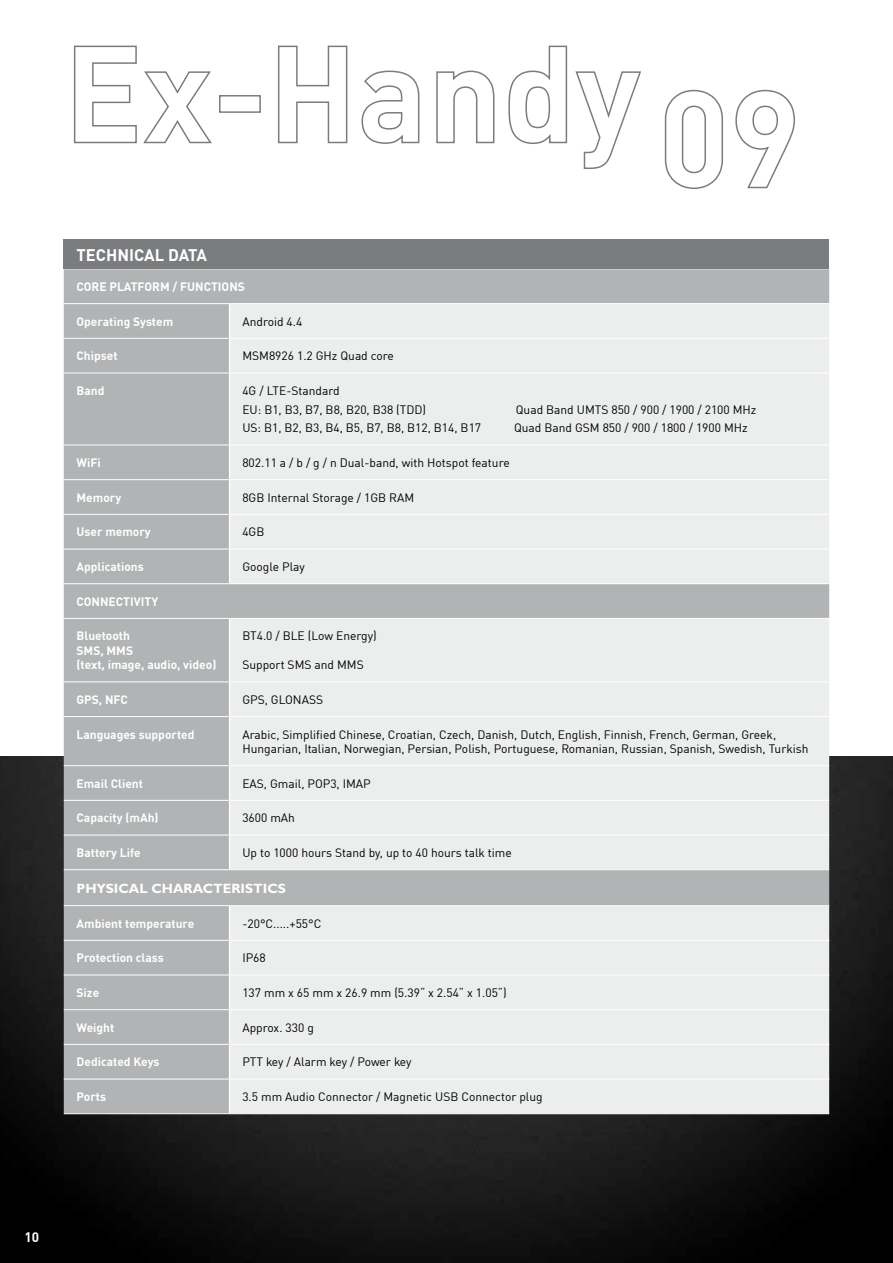
<style>
.page{position:relative;width:893px;height:1263px;background:#fff}
.page>*{position:absolute;margin:0;border:0;box-sizing:border-box;transform-origin:0 0}
.t1{font:700 16.5px "DIN Offc";color:#fff}
.t2{font:700 13.5px "Gill Alt One";color:#fff}
.t3{font:700 13.5px "DIN Offc";color:#fff}
.t4{font:12px/18.6px "DIN Offc";color:#000}
.t5{font:700 12px/14.4px "DIN Offc";color:#fff}
</style>
<div class="page">
<img style="left:0;top:756px;width:893px;height:507px">
<svg style="left:73px;top:45px;width:139px;height:99px"></svg>
<div style="left:219px;top:95px;width:42px;height:18px;border:2px solid #7b7c7e"></div>
<svg style="left:278px;top:45px;width:70px;height:99px"></svg>
<svg style="left:361px;top:70px;width:59px;height:74px"></svg>
<svg style="left:436px;top:70px;width:59px;height:74px"></svg>
<svg style="left:508px;top:45px;width:60px;height:99px"></svg>
<svg style="left:575px;top:71px;width:66px;height:98px"></svg>
<svg style="left:664px;top:89px;width:59px;height:100px"></svg>
<svg style="left:735px;top:89px;width:60px;height:100px"></svg>
<div style="left:64px;top:240px;width:765px;height:29px;background:#7b7c7e"></div>
<div style="left:64px;top:269px;width:765px;height:844px;background:#b1b3b4"></div>
<svg style="left:230px;top:304px;width:599px;height:809px;background:#e7e8e8"></svg>
<hr style="left:230px;top:303px;width:599px;height:1px;background:#fff">
<hr style="left:230px;top:338px;width:599px;height:1px;background:#fff">
<hr style="left:230px;top:373px;width:599px;height:1px;background:#fff">
<hr style="left:64px;top:303px;width:166px;height:1px;background:#fff">
<hr style="left:64px;top:338px;width:165px;height:1px;background:#fff">
<hr style="left:64px;top:373px;width:165px;height:1px;background:#fff">
<hr style="left:64px;top:445px;width:165px;height:1px;background:#fff">
<hr style="left:230px;top:445px;width:599px;height:1px;background:#fff">
<hr style="left:64px;top:479px;width:165px;height:1px;background:#fff">
<hr style="left:230px;top:479px;width:599px;height:1px;background:#fff">
<hr style="left:64px;top:514px;width:165px;height:1px;background:#fff">
<hr style="left:230px;top:514px;width:599px;height:1px;background:#fff">
<hr style="left:64px;top:549px;width:165px;height:1px;background:#fff">
<hr style="left:230px;top:549px;width:599px;height:1px;background:#fff">
<hr style="left:64px;top:583px;width:166px;height:1px;background:#fff">
<hr style="left:230px;top:583px;width:599px;height:1px;background:#fff">
<hr style="left:64px;top:618px;width:166px;height:1px;background:#fff">
<hr style="left:230px;top:618px;width:599px;height:1px;background:#fff">
<hr style="left:64px;top:681px;width:165px;height:1px;background:#fff">
<hr style="left:230px;top:681px;width:599px;height:1px;background:#fff">
<hr style="left:64px;top:716px;width:165px;height:1px;background:#fff">
<hr style="left:230px;top:716px;width:599px;height:1px;background:#fff">
<hr style="left:64px;top:765px;width:165px;height:1px;background:#fff">
<hr style="left:230px;top:765px;width:599px;height:1px;background:#fff">
<hr style="left:64px;top:800px;width:165px;height:1px;background:#fff">
<hr style="left:230px;top:800px;width:599px;height:1px;background:#fff">
<hr style="left:64px;top:835px;width:165px;height:1px;background:#fff">
<hr style="left:230px;top:835px;width:599px;height:1px;background:#fff">
<hr style="left:64px;top:869px;width:166px;height:1px;background:#fff">
<hr style="left:230px;top:869px;width:599px;height:1px;background:#fff">
<hr style="left:64px;top:905px;width:166px;height:1px;background:#fff">
<hr style="left:230px;top:905px;width:599px;height:1px;background:#fff">
<hr style="left:64px;top:940px;width:165px;height:1px;background:#fff">
<hr style="left:230px;top:940px;width:599px;height:1px;background:#fff">
<hr style="left:64px;top:975px;width:165px;height:1px;background:#fff">
<hr style="left:230px;top:975px;width:599px;height:1px;background:#fff">
<hr style="left:64px;top:1009px;width:165px;height:1px;background:#fff">
<hr style="left:230px;top:1009px;width:599px;height:1px;background:#fff">
<hr style="left:64px;top:1044px;width:165px;height:1px;background:#fff">
<hr style="left:230px;top:1044px;width:599px;height:1px;background:#fff">
<hr style="left:64px;top:1079px;width:165px;height:1px;background:#fff">
<hr style="left:230px;top:1079px;width:599px;height:1px;background:#fff">
<hr style="left:64px;top:1113px;width:166px;height:1px;background:#fff">
<hr style="left:230px;top:1113px;width:599px;height:1px;background:#fff">
<hr style="left:229px;top:304px;width:1px;height:34px;background:#fff">
<hr style="left:229px;top:338px;width:1px;height:35px;background:#fff">
<hr style="left:229px;top:373px;width:1px;height:72px;background:#fff">
<hr style="left:229px;top:445px;width:1px;height:35px;background:#fff">
<hr style="left:229px;top:480px;width:1px;height:34px;background:#fff">
<hr style="left:229px;top:514px;width:1px;height:35px;background:#fff">
<hr style="left:229px;top:549px;width:1px;height:34px;background:#fff">
<hr style="left:229px;top:619px;width:1px;height:63px;background:#fff">
<hr style="left:229px;top:682px;width:1px;height:34px;background:#fff">
<hr style="left:229px;top:716px;width:1px;height:50px;background:#fff">
<hr style="left:229px;top:766px;width:1px;height:34px;background:#fff">
<hr style="left:229px;top:800px;width:1px;height:35px;background:#fff">
<hr style="left:229px;top:835px;width:1px;height:34px;background:#fff">
<hr style="left:229px;top:906px;width:1px;height:34px;background:#fff">
<hr style="left:229px;top:940px;width:1px;height:35px;background:#fff">
<hr style="left:229px;top:975px;width:1px;height:35px;background:#fff">
<hr style="left:229px;top:1010px;width:1px;height:34px;background:#fff">
<hr style="left:229px;top:1044px;width:1px;height:35px;background:#fff">
<hr style="left:229px;top:1079px;width:1px;height:34px;background:#fff">
<h1 class="t1" style="left:77px;top:244px;width:132px">Tech nical data</h1>
<p class="t5" style="left:77px;top:279px;width:169px">Core Platform / Functions</p>
<p class="t5" style="left:77px;top:313px;width:98px">Operating System</p>
<p class="t4" style="left:242px;top:312px;width:61px">Android 4.4</p>
<p class="t5" style="left:77px;top:348px;width:43px">Chipset</p>
<p class="t4" style="left:242px;top:346px;width:10px">MSM</p>
<p class="t4" style="left:269px;top:346px;width:126px">8926 1.2 GHz Quad core</p>
<p class="t5" style="left:77px;top:383px;width:29px">Band</p>
<p class="t4" style="left:242px;top:381px;width:185px">4G / LTE-Standard<br>EU : B 1, B3, B7, B8, B20, B38 (TDD)</p>
<p class="t4" style="left:516px;top:400px;width:70px">Quad Band UMTS</p>
<p class="t4" style="left:611px;top:400px;width:147px">850 / 900 / 1900 / 2100 MHz</p>
<p class="t4" style="left:242px;top:418px;width:240px">US: B 1, B2, B3, B4, B5, B7, B8, B 12, B 14, B 17</p>
<p class="t4" style="left:514px;top:418px;width:70px">Quad Band GSM</p>
<p class="t4" style="left:603px;top:418px;width:147px">850 / 900 / 1800 / 1900 MHz</p>
<p class="t5" style="left:77px;top:455px;width:26px">WiFi</p>
<p class="t4" style="left:242px;top:453px;width:269px">802.11 a / b / g / n Dual-band, with Hotspot feature</p>
<p class="t5" style="left:77px;top:489px;width:46px">Memory</p>
<p class="t4" style="left:242px;top:488px;width:156px">8GB Internal Storage / 1GB RAM</p>
<p class="t5" style="left:77px;top:524px;width:76px">User memory</p>
<p class="t4" style="left:242px;top:522px;width:15px">4GB</p>
<p class="t5" style="left:77px;top:559px;width:69px">Applications</p>
<p class="t4" style="left:242px;top:557px;width:64px">Google Play</p>
<p class="t5" style="left:77px;top:594px;width:83px">Connectivity</p>
<p class="t5" style="left:77px;top:628px;width:141px">Bluetooth<br>SMS, MMS<br>(text, image, audio, video)</p>
<p class="t4" style="left:242px;top:626px;width:49px">BT4.0 / BLE</p>
<p class="t4" style="left:308px;top:626px;width:70px">(Low E nergy)</p>
<p class="t4" style="left:242px;top:655px;width:54px">Support SMS</p>
<p class="t4" style="left:315px;top:655px;width:32px">and MMS</p>
<p class="t5" style="left:77px;top:692px;width:37px">GPS, NFC</p>
<p class="t4" style="left:242px;top:690px;width:8px">GPS</p>
<p class="t4" style="left:265px;top:690px;width:15px">, GLONASS</p>
<p class="t5" style="left:77px;top:726px;width:119px">Languages supported</p>
<p class="t4" style="left:242px;top:727px;width:568px;line-height:14.4px">Arabic, Simplified Chinese, Croatian, Czech, Danish, Dutch, English, Finnish, French, German, Greek,<br>H ungarian, Italian, Norwegian, Persian, Polish, Portuguese, Romanian, Russian, Spanish, Swedish, Turkish</p>
<p class="t5" style="left:77px;top:775px;width:68px">Email Client</p>
<p class="t4" style="left:242px;top:774px;width:8px">EAS</p>
<p class="t4" style="left:264px;top:774px;width:52px">, Gmail, POP</p>
<p class="t4" style="left:330px;top:774px;width:25px">3, IMAP</p>
<p class="t5" style="left:77px;top:810px;width:84px">Capacity (mAh)</p>
<p class="t4" style="left:242px;top:808px;width:54px">3600 mAh</p>
<p class="t5" style="left:77px;top:845px;width:66px">Battery Life</p>
<p class="t4" style="left:242px;top:843px;width:271px">U p to 1000 hours Stand by, up to 40 hours talk time</p>
<p class="t2" style="left:77px;top:880px;width:211px">PHYSICAL CHARACTERISTICS</p>
<p class="t5" style="left:77px;top:915px;width:119px">Ambient temperature</p>
<p class="t4" style="left:242px;top:914px;width:81px">-20°C.....+55°C</p>
<p class="t5" style="left:77px;top:950px;width:89px">Protection class</p>
<p class="t4" style="left:242px;top:948px;width:25px">IP68</p>
<p class="t5" style="left:77px;top:985px;width:24px">Size</p>
<p class="t4" style="left:242px;top:983px;width:266px">137 mm x 65 mm x 26.9 mm (5.39“ x 2.54“ x 1.05“)</p>
<p class="t5" style="left:77px;top:1019px;width:39px">Weight</p>
<p class="t4" style="left:242px;top:1018px;width:73px">Approx. 330 g</p>
<p class="t5" style="left:77px;top:1054px;width:85px">Dedicated Keys</p>
<p class="t4" style="left:242px;top:1052px;width:8px">PTT</p>
<p class="t4" style="left:266px;top:1052px;width:147px">key / Alarm key / Power key</p>
<p class="t5" style="left:77px;top:1089px;width:31px">Ports</p>
<p class="t4" style="left:242px;top:1087px;width:201px">3.5 mm Audio Connector / Magnetic USB</p>
<p class="t4" style="left:461px;top:1087px;width:83px">Connector plug</p>
<p class="t3" style="left:25px;top:1228px;width:16px">10</p>
</div>
